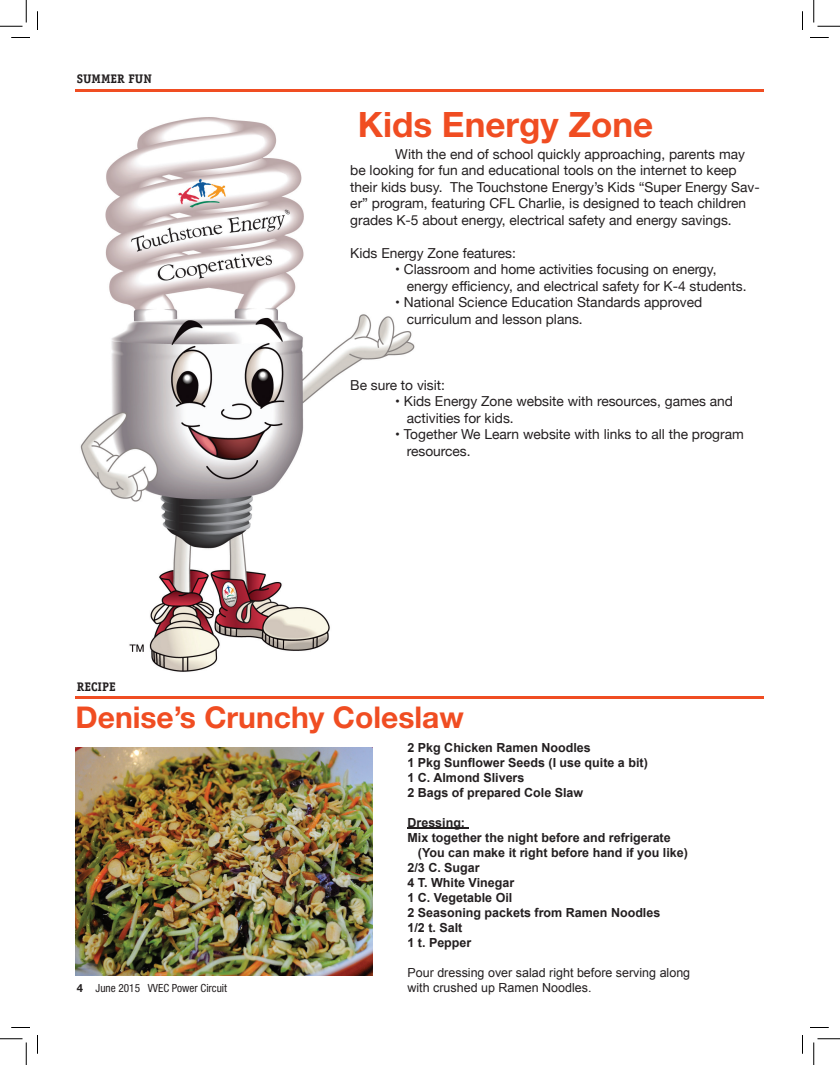
<style>
.page{position:relative;width:840px;height:1065px;background:#fff}
.page>*{position:absolute;margin:0;border:0;box-sizing:border-box;transform-origin:0 0}
.t1{font:700 35px "Helvetica Neue LT Std";color:#f04d22}
.t2{font:700 30px "Helvetica Neue LT Std";color:#f04d22}
.t3{font:13.75px/16.5px "Helvetica Neue";color:#231f20}
.t4{font:700 12.5px/15px "Arial";color:#231f20}
.t5{font:12.5px/15px "Arial";color:#231f20}
.t6{font:700 12.5px "Officina Serif";color:#231f20}
.t7{font:condensed 11.25px "Helvetica Neue LT Std";color:#231f20}
.s1{font-weight:700;font-stretch:normal}
</style>
<div class="page">
<img style="left:80px;top:117px;width:335px;height:555px">
<hr style="left:76px;top:90px;width:688px;height:2px;background:#f04d22">
<hr style="left:76px;top:696px;width:688px;height:2px;background:#f04d22">
<img style="left:76px;top:747px;width:297px;height:229px">
<hr style="left:408px;top:828px;width:61px;height:1px;background:#231f20">
<svg style="left:11px;top:37px;width:19px;height:1px"></svg>
<svg style="left:810px;top:37px;width:19px;height:1px"></svg>
<svg style="left:37px;top:11px;width:1px;height:19px"></svg>
<svg style="left:37px;top:1035px;width:1px;height:19px"></svg>
<svg style="left:802px;top:11px;width:1px;height:19px"></svg>
<svg style="left:802px;top:1035px;width:1px;height:19px"></svg>
<svg style="left:0;top:0;width:27px;height:27px"></svg>
<svg style="left:0;top:1027px;width:30px;height:38px"></svg>
<svg style="left:814px;top:0;width:26px;height:27px"></svg>
<svg style="left:810px;top:1027px;width:30px;height:38px"></svg>
<p class="t6" style="left:77px;top:71px;width:76px">SUMMER FUN</p>
<p class="t6" style="left:77px;top:679px;width:41px">RECIPE</p>
<p class="t1" style="left:358px;top:103px;width:297px">Kids Energy Zone</p>
<p class="t3" style="left:350px;top:146px;width:411px;text-indent:45px">With the end of school quickly approaching, parents may be looking for fun and educational tools on the internet to keep their kids busy. The Touchstone Energy’s Kids “Super Energy Sav&shy;er” program, featuring CFL Charlie, is designed to teach children grades K-5 about energy, electrical safety and energy savings.</p>
<p class="t3" style="left:350px;top:245px;width:167px">Kids Energy Zone features:</p>
<p class="t3" style="left:407px;top:262px;width:341px;text-indent:-11px">• Classroom and home activities focusing on energy, energy efficiency, and electrical safety for K-4 students.</p>
<p class="t3" style="left:407px;top:295px;width:297px;text-indent:-11px">• National Science Education Standards approved curriculum and lesson plans.</p>
<p class="t3" style="left:350px;top:377px;width:96px">Be sure to visit:</p>
<p class="t3" style="left:407px;top:394px;width:328px;text-indent:-11px">• Kids Energy Zone website with resources, games and activities for kids.</p>
<p class="t3" style="left:407px;top:427px;width:339px;text-indent:-11px">• Together We Learn website with links to all the program resources.</p>
<p class="t2" style="left:76px;top:699px;width:390px">Denise’s Crunchy Coleslaw</p>
<p class="t7" style="left:77px;top:981px;width:152px"><span class="s1">4</span> June 2015 VVEC Power Circuit</p>
<p class="t4" style="left:408px;top:740px;width:242px">2 Pkg Chicken Ramen Noodles<br>1 Pkg Sunflower Seeds (I use quite a bit)<br>1 C. Almond Slivers<br>2 Bags of prepared Cole Slaw</p>
<p class="t4" style="left:408px;top:815px;width:59px">Dressing:</p>
<p class="t4" style="left:408px;top:830px;width:265px">Mix together the night before and refrigerate</p>
<p class="t4" style="left:418px;top:845px;width:271px">(You can make it right before hand if you like)</p>
<p class="t4" style="left:408px;top:860px;width:74px">2/3 C. Sugar</p>
<p class="t4" style="left:408px;top:875px;width:108px">4 T. White Vinegar</p>
<p class="t4" style="left:408px;top:890px;width:106px">1 C. Vegetable Oil</p>
<p class="t4" style="left:408px;top:905px;width:254px">2 Seasoning packets from Ramen Noodles</p>
<p class="t4" style="left:408px;top:920px;width:56px">1/2 t. Salt</p>
<p class="t4" style="left:408px;top:935px;width:65px">1 t. Pepper</p>
<p class="t5" style="left:408px;top:965px;width:284px">Pour dressing over salad right before serving along with crushed up Ramen Noodles.</p>
</div>
